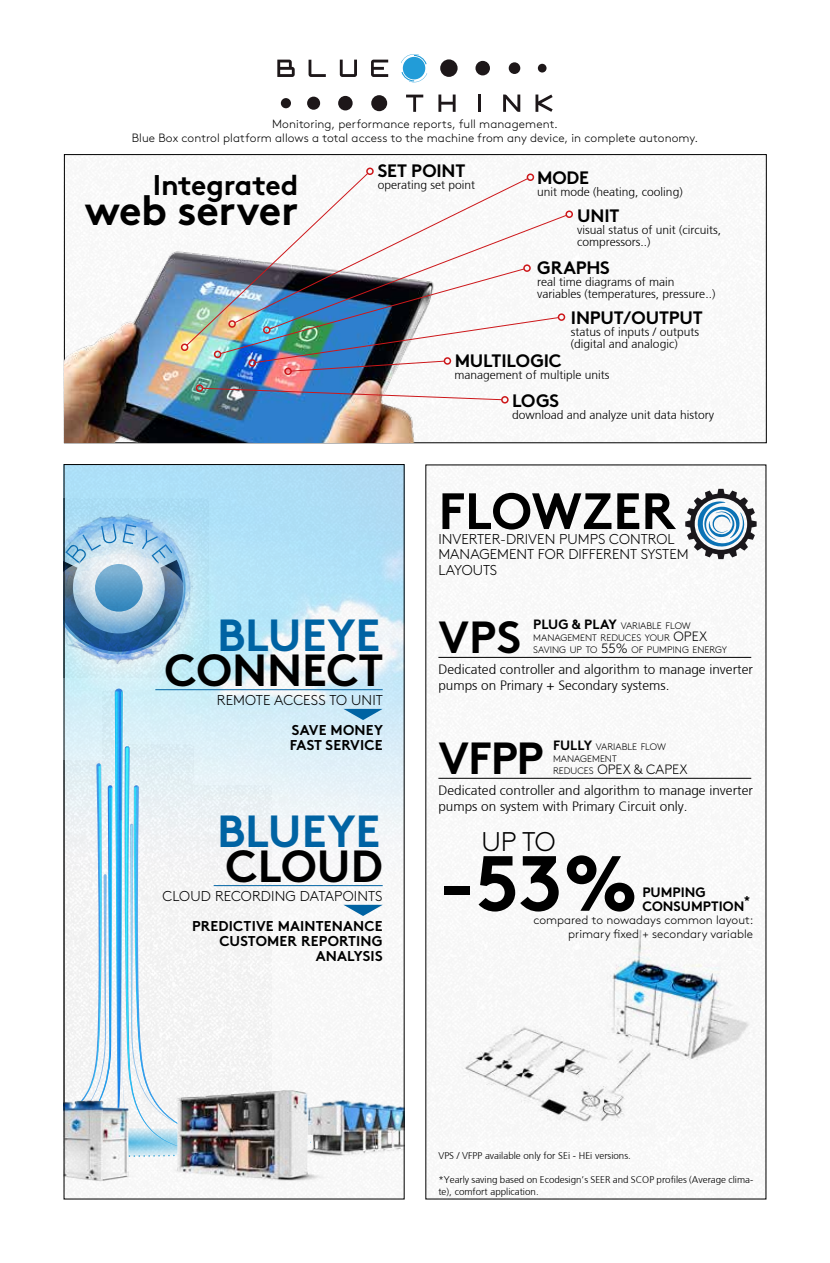
<style>
.page{position:relative;width:830px;height:1263px;background:#fff}
.page>*{position:absolute;margin:0;border:0;box-sizing:border-box;transform-origin:0 0}
.t1{font:700 78px "Swegon Brown";color:#000}
.t2{font:700 51px "Swegon Brown";color:#000}
.t3{font:700 45px "Swegon Brown";color:#000}
.t4{font:700 45px "Swegon Brown";color:#0063a3}
.t5{font:700 42px "Swegon Brown";letter-spacing:-.01em;color:#000}
.t6{font:700 28.5px "Swegon Brown";letter-spacing:-.01em;color:#000}
.t7{font:300 27px "Swegon Brown";color:#000}
.t8{font:700 18px "Swegon Brown";letter-spacing:-.01em;color:#000}
.t9{font:300 14.25px/15.6px "Swegon Brown";color:#000}
.t10{font:700 14.25px/15px "Swegon Brown";letter-spacing:.01em;color:#000}
.t11{font:700 13.65px/13.5px "Swegon Brown";color:#000}
.t12{font:300 13.5px/16.2px "Frutiger";color:#000}
.t13{font:300 13.5px "Swegon Brown";color:#000}
.t14{font:300 12px/12px "Frutiger";color:#000}
.t15{font:300 12px/13.5px "Swegon Brown";letter-spacing:.005em;color:#000;text-align:right}
.t16{font:700 11.4px "Swegon Brown";color:#000}
.t17{font:300 9.75px/11.7px "Frutiger";color:#000}
.t18{font:300 9.45px/12px "Swegon Brown";color:#000}
.s1{font-weight:700;font-size:13.5px}
.s2{font-size:13.5px}
.s3{font-size:9.45px}
</style>
<div class="page">
<img style="left:426px;top:931px;width:329px;height:205px">
<img style="left:65px;top:251px;width:376px;height:192px">
<hr style="left:438px;top:657px;width:312px;height:1px;background:#000">
<hr style="left:438px;top:778px;width:312px;height:1px;background:#000">
<svg style="left:685px;top:489px;width:71px;height:70px"></svg>
<div style="left:440px;top:59px;width:17px;height:18px;background:#1d1719;border-radius:50%"></div>
<div style="left:371px;top:95px;width:16px;height:16px;background:#1d1719;border-radius:50%"></div>
<div style="left:475px;top:61px;width:14px;height:14px;background:#1d1719;border-radius:50%"></div>
<div style="left:338px;top:96px;width:14px;height:14px;background:#1d1719;border-radius:50%"></div>
<div style="left:508px;top:62px;width:12px;height:12px;background:#1d1719;border-radius:50%"></div>
<div style="left:307px;top:97px;width:13px;height:13px;background:#1d1719;border-radius:50%"></div>
<div style="left:537px;top:64px;width:9px;height:9px;background:#1d1719;border-radius:50%"></div>
<div style="left:281px;top:98px;width:10px;height:10px;background:#1d1719;border-radius:50%"></div>
<svg style="left:401px;top:54px;width:26px;height:28px"></svg>
<svg style="left:371px;top:60px;width:17px;height:17px"></svg>
<svg style="left:277px;top:60px;width:17px;height:17px"></svg>
<svg style="left:339px;top:60px;width:18px;height:17px"></svg>
<svg style="left:308px;top:60px;width:17px;height:17px"></svg>
<svg style="left:438px;top:95px;width:17px;height:17px"></svg>
<svg style="left:535px;top:95px;width:17px;height:17px"></svg>
<svg style="left:503px;top:95px;width:17px;height:17px"></svg>
<svg style="left:406px;top:95px;width:17px;height:17px"></svg>
<hr style="left:477px;top:95px;width:3px;height:17px;background:#1d1719">
<div style="left:565px;top:210px;width:7px;height:8px;border:2px solid #cd171a;border-radius:50%"></div>
<div style="left:284px;top:368px;width:8px;height:7px;border:2px solid #cd171a;border-radius:50%"></div>
<img style="left:202px;top:387px;width:300px;height:13px">
<div style="left:501px;top:396px;width:7px;height:8px;border:2px solid #cd171a;border-radius:50%"></div>
<div style="left:196px;top:384px;width:7px;height:8px;border:2px solid #cd171a;border-radius:50%"></div>
<img style="left:186px;top:172px;width:381px;height:200px">
<div style="left:366px;top:168px;width:7px;height:7px;border:2px solid #cd171a;border-radius:50%"></div>
<div style="left:181px;top:344px;width:7px;height:7px;border:2px solid #cd171a;border-radius:50%"></div>
<img style="left:64px;top:465px;width:340px;height:734px">
<img style="left:64px;top:511px;width:132px;height:153px">
<svg style="left:64px;top:688px;width:247px;height:386px"></svg>
<img style="left:347px;top:1074px;width:57px;height:99px">
<img style="left:64px;top:1074px;width:68px;height:125px">
<img style="left:132px;top:1052px;width:215px;height:147px">
<hr style="left:155px;top:689px;width:227px;height:1px;background:#0063a3">
<svg style="left:343px;top:709px;width:39px;height:11px"></svg>
<hr style="left:213px;top:885px;width:169px;height:1px;background:#0063a3">
<svg style="left:343px;top:905px;width:39px;height:11px"></svg>
<p class="t15" style="left:132px;top:116px;width:567px;line-height:14.4px;text-align:center">Monitoring, performance reports, full management.<br>Blue Box control platform allows a total access to the machine from any device, in complete autonomy.</p>
<h3 class="t6" style="left:153px;top:162px;width:147px">Integrated</h3>
<h3 class="t5" style="left:84px;top:176px;width:215px">web server</h3>
<h3 class="t8" style="left:377px;top:156px;width:89px">SET POINT</h3>
<p class="t14" style="left:377px;top:179px;width:99px">operating set point</p>
<h3 class="t8" style="left:537px;top:163px;width:53px">MODE</h3>
<p class="t14" style="left:537px;top:185px;width:147px">unit mode (heating, cooling)</p>
<h3 class="t8" style="left:577px;top:201px;width:44px">UNIT</h3>
<p class="t14" style="left:577px;top:223px;width:145px">visual status of unit (circuits, compressors..)</p>
<h3 class="t8" style="left:537px;top:253px;width:74px">GRAPHS</h3>
<p class="t14" style="left:537px;top:276px;width:180px">real time diagrams of main variables (temperatures, pressure..)</p>
<h3 class="t8" style="left:570px;top:304px;width:133px">INPUT/OUTPUT</h3>
<p class="t14" style="left:570px;top:326px;width:130px">status of inputs / outputs (digital and analogic)</p>
<h3 class="t8" style="left:454px;top:346px;width:109px">MULTILOGIC</h3>
<p class="t14" style="left:454px;top:369px;width:156px">management of multiple units</p>
<h3 class="t8" style="left:512px;top:386px;width:48px">LOGS</h3>
<p class="t14" style="left:512px;top:409px;width:204px">download and analyze unit data history</p>
<h2 class="t2" style="left:438px;top:470px;width:238px">FLOWZER</h2>
<p class="t9" style="left:438px;top:530px;width:251px">INVERTER-DRIVEN PUMPS CONTROL<br>MANAGEMENT FOR DIFFERENT SYSTEM<br>LAYOUTS</p>
<h3 class="t4" style="left:217px;top:599px;width:165px">BLUEYE</h3>
<h3 class="t3" style="left:164px;top:633px;width:220px">CONNECT</h3>
<p class="t9" style="left:217px;top:691px;width:168px">REMOTE ACCESS TO UNIT</p>
<p class="t10" style="left:290px;top:721px;width:94px">SAVE MONEY<br>FAST SERVICE</p>
<h3 class="t4" style="left:217px;top:795px;width:165px">BLUEYE</h3>
<h3 class="t3" style="left:225px;top:829px;width:159px">CLOUD</h3>
<p class="t9" style="left:162px;top:887px;width:221px">CLOUD RECORDING DATAPOINTS</p>
<p class="t10" style="left:192px;top:917px;width:192px;text-align:right">PREDICTIVE MAINTENANCE<br>CUSTOMER REPORTING<br>ANALYSIS</p>
<h3 class="t3" style="left:438px;top:601px;width:84px">VPS</h3>
<p class="t18" style="left:533px;top:619px;width:195px"><span class="s1">PLUG &amp; PLAY</span> VARIABLE FLOW<br>MANAGEMENT REDUCES YOUR <span class="s2">OPEX<br></span>SAVING UP TO <span class="s2">55%</span> OF PUMPING ENERGY</p>
<p class="t12" style="left:438px;top:661px;width:316px">Dedicated controller and algorithm to manage inverter pumps on Primary + Secondary systems.</p>
<h3 class="t3" style="left:438px;top:722px;width:107px">VFPP</h3>
<p class="t18" style="left:553px;top:740px;width:114px"><span class="s1">FULLY</span> VARIABLE FLOW<br>MANAGEMENT</p>
<p class="t13" style="left:553px;top:759px;width:136px"><span class="s3">REDUCES</span> OPEX &amp; CAPEX</p>
<p class="t12" style="left:438px;top:782px;width:316px">Dedicated controller and algorithm to manage inverter pumps on system with Primary Circuit only.</p>
<h3 class="t7" style="left:481px;top:821px;width:76px">UP TO</h3>
<h1 class="t1" style="left:438px;top:820px;width:201px">-53%</h1>
<p class="t11" style="left:642px;top:884px;width:103px">PUMPING<br>CONSUMPTION</p>
<p class="t16" style="left:744px;top:891px;width:7px">*</p>
<p class="t15" style="left:533px;top:912px;width:221px">compared to nowadays common layout: primary fixed + secondary variable</p>
<p class="t17" style="left:438px;top:1150px;width:194px">VPS / VFPP available only for SEi - HEi versions.</p>
<p class="t17" style="left:438px;top:1173px;width:316px">*Yearly saving based on Ecodesign’s SEER and SCOP profiles (Average clima&shy;te), comfort application.</p>
</div>
